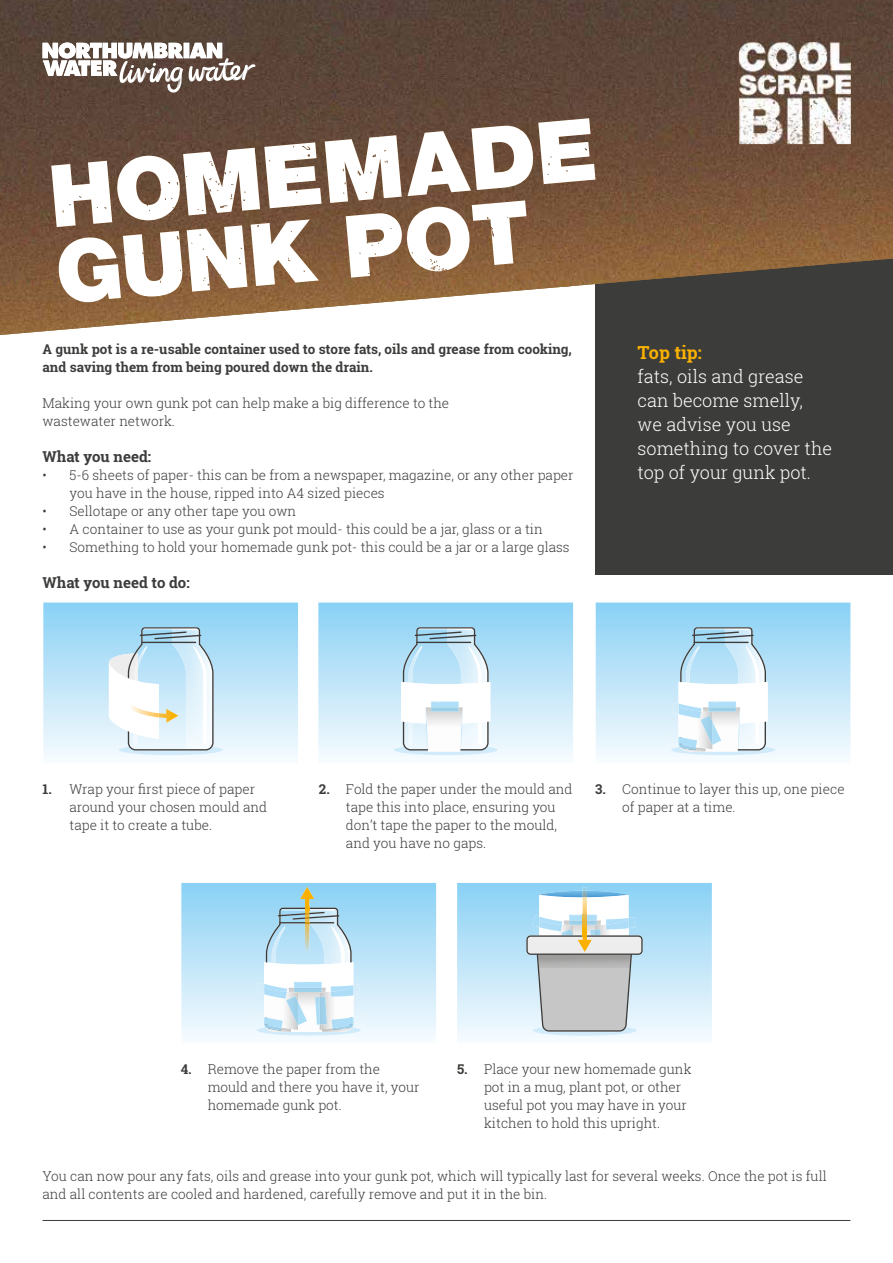
<style>
.page{position:relative;width:893px;height:1263px;background:#fff}
.page>*{position:absolute;margin:0;border:0;box-sizing:border-box;transform-origin:0 0}
.t1{font:300 18px/24px "Roboto Slab";color:#fff}
.t2{font:700 18px "Roboto Slab";color:#f9b000}
.t3{font:700 15px "Roboto Slab";color:#3c3c3b}
.t4{font:300 13.5px/18px "Roboto Slab";color:#3c3c3b}
.t5{font:700 13.5px/18px "Roboto Slab";color:#3c3c3b}
.s1{font-weight:700}
</style>
<div class="page">
<hr style="left:43px;top:1220px;width:807px;height:1px;background:#3c3c3b">
<svg style="left:43px;top:602px;width:255px;height:155px"></svg>
<img style="left:159px;top:709px;width:19px;height:14px">
<img style="left:130px;top:703px;width:29px;height:14px">
<svg style="left:318px;top:602px;width:255px;height:155px"></svg>
<svg style="left:596px;top:602px;width:254px;height:155px"></svg>
<svg style="left:181px;top:883px;width:255px;height:155px"></svg>
<svg style="left:457px;top:883px;width:255px;height:155px"></svg>
<div style="left:595px;top:255px;width:298px;height:320px;background:#3c3c3b"></div>
<img style="left:0;top:0;width:701px;height:286px">
<img style="left:701px;top:0;width:192px;height:86px">
<img style="left:701px;top:86px;width:52px;height:189px">
<img style="left:805px;top:86px;width:88px;height:180px">
<img style="left:753px;top:144px;width:52px;height:127px">
<img style="left:0;top:286px;width:572px;height:49px">
<img style="left:51px;top:161px;width:61px;height:66px">
<img style="left:117px;top:156px;width:63px;height:64px">
<img style="left:183px;top:148px;width:77px;height:67px">
<img style="left:264px;top:142px;width:57px;height:66px">
<img style="left:325px;top:135px;width:77px;height:68px">
<img style="left:407px;top:131px;width:64px;height:65px">
<img style="left:471px;top:126px;width:62px;height:64px">
<img style="left:538px;top:118px;width:57px;height:66px">
<img style="left:58px;top:237px;width:63px;height:65px">
<img style="left:123px;top:231px;width:60px;height:65px">
<img style="left:187px;top:225px;width:60px;height:67px">
<img style="left:251px;top:219px;width:68px;height:67px">
<img style="left:346px;top:213px;width:56px;height:65px">
<img style="left:407px;top:207px;width:63px;height:64px">
<img style="left:472px;top:200px;width:54px;height:65px">
<svg style="left:202px;top:278px;width:8px;height:14px"></svg>
<img style="left:203px;top:274px;width:18px;height:7px">
<img style="left:445px;top:265px;width:4px;height:5px">
<svg style="left:430px;top:259px;width:15px;height:12px"></svg>
<svg style="left:239px;top:258px;width:2px;height:6px"></svg>
<img style="left:203px;top:248px;width:39px;height:2px">
<img style="left:348px;top:245px;width:25px;height:2px">
<svg style="left:366px;top:242px;width:13px;height:2px"></svg>
<svg style="left:491px;top:227px;width:3px;height:9px"></svg>
<img style="left:487px;top:217px;width:21px;height:2px">
<svg style="left:220px;top:205px;width:8px;height:3px"></svg>
<svg style="left:147px;top:205px;width:3px;height:6px"></svg>
<svg style="left:165px;top:198px;width:7px;height:2px"></svg>
<img style="left:209px;top:189px;width:37px;height:4px">
<img style="left:161px;top:182px;width:17px;height:8px">
<svg style="left:218px;top:183px;width:15px;height:2px"></svg>
<svg style="left:168px;top:182px;width:9px;height:2px"></svg>
<img style="left:186px;top:176px;width:38px;height:7px">
<svg style="left:224px;top:171px;width:7px;height:4px"></svg>
<svg style="left:357px;top:170px;width:4px;height:6px"></svg>
<svg style="left:209px;top:161px;width:7px;height:9px"></svg>
<svg style="left:548px;top:156px;width:4px;height:9px"></svg>
<svg style="left:372px;top:154px;width:4px;height:3px"></svg>
<img style="left:293px;top:146px;width:17px;height:4px">
<img style="left:739px;top:42px;width:112px;height:102px">
<svg style="left:43px;top:43px;width:212px;height:50px"></svg>
<p class="t5" style="left:43px;top:340px;width:531px">A gunk pot is a re-usable container used to store fats, oils and grease from cooking, and saving them from being poured down the drain.</p>
<p class="t4" style="left:43px;top:394px;width:408px">Making your own gunk pot can help make a big difference to the wastewater network.</p>
<p class="t3" style="left:43px;top:446px;width:110px">What you need:</p>
<p class="t4" style="left:70px;top:466px;width:506px;text-indent:-27px">• 5-6 sheets of paper- this can be from a newspaper, magazine, or any other paper you have in the house, ripped into A4 sized pieces</p>
<p class="t4" style="left:43px;top:502px;width:255px">• Sellotape or any other tape you own</p>
<p class="t4" style="left:43px;top:520px;width:502px">• A container to use as your gunk pot mould- this could be a jar, glass or a tin</p>
<p class="t4" style="left:43px;top:538px;width:529px">• Something to hold your homemade gunk pot- this could be a jar or a large glass</p>
<p class="t3" style="left:43px;top:572px;width:149px">What you need to do:</p>
<h1 class="t2" style="left:637px;top:340px;width:66px">Top tip:</h1>
<h1 class="t1" style="left:637px;top:364px;width:196px">fats, oils and grease can become smelly,<br>we advise you use something to cover the top of your gunk pot.</h1>
<p class="t4" style="left:70px;top:779px;width:199px;text-indent:-27px"><span class="s1">1.</span> Wrap your first piece of paper around your chosen mould and tape it to create a tube.</p>
<p class="t4" style="left:346px;top:779px;width:228px;text-indent:-27px"><span class="s1">2.</span> Fold the paper under the mould and tape this into place, ensuring you don’t tape the paper to the mould, and you have no gaps.</p>
<p class="t4" style="left:622px;top:779px;width:224px;text-indent:-27px"><span class="s1">3.</span> Continue to layer this up, one piece of paper at a time.</p>
<p class="t4" style="left:208px;top:1059px;width:214px;text-indent:-27px"><span class="s1">4.</span> Remove the paper from the mould and there you have it, your homemade gunk pot.</p>
<p class="t4" style="left:484px;top:1059px;width:209px;text-indent:-27px"><span class="s1">5.</span> Place your new homemade gunk pot in a mug, plant pot, or other useful pot you may have in your kitchen to hold this upright.</p>
<p class="t4" style="left:42px;top:1167px;width:786px">You can now pour any fats, oils and grease into your gunk pot, which will typically last for several weeks. Once the pot is full and all contents are cooled and hardened, carefully remove and put it in the bin.</p>
</div>
